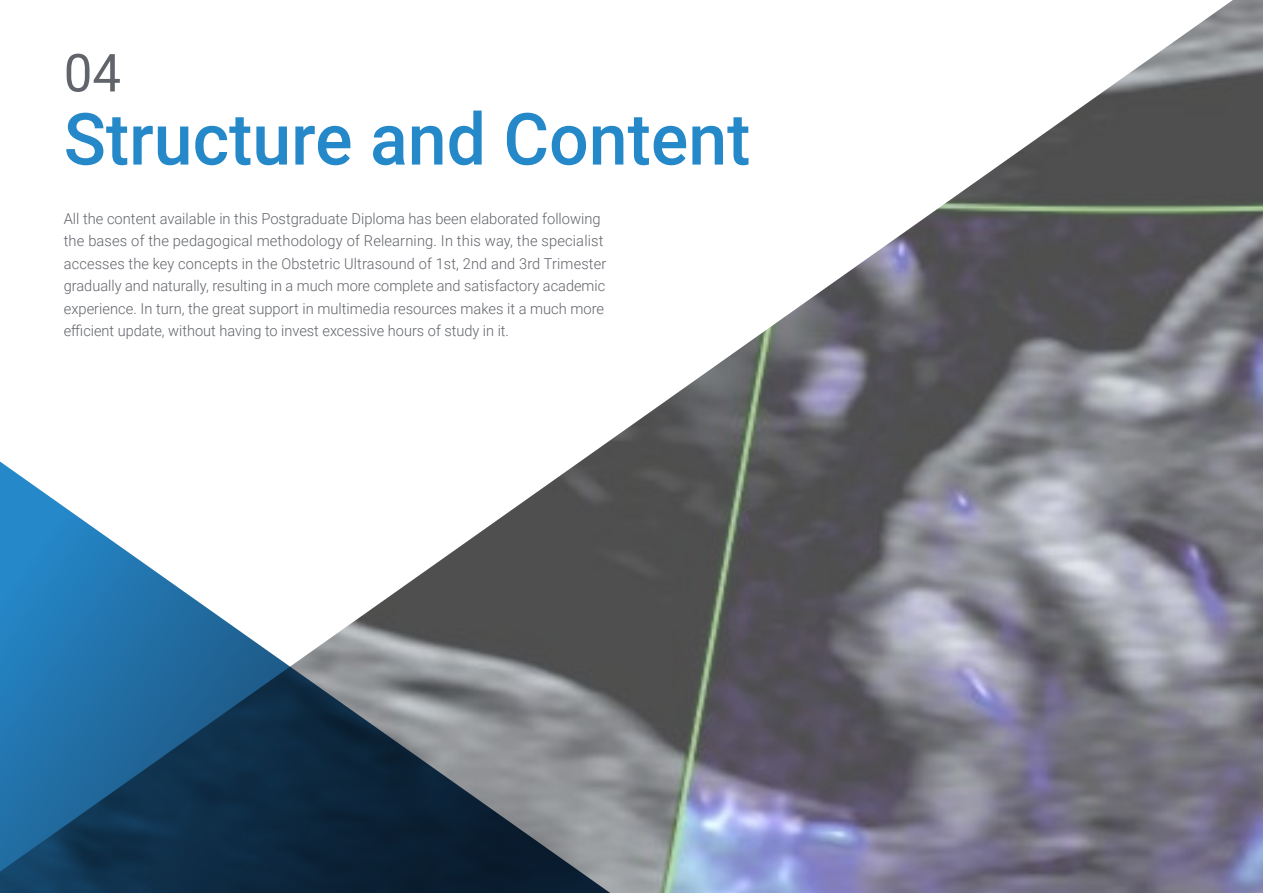
<style>
.page{position:relative;width:1263px;height:893px;background:#fff}
.page>*{position:absolute;margin:0;border:0;box-sizing:border-box;transform-origin:0 0}
.t1{font:500 72px "Roboto";color:#2488c9}
.t2{font:52.5px "Roboto";color:#61646a}
.t3{font:300 15px/22.5px "Roboto";color:#61646a}
</style>
<div class="page">
<img style="left:602px;top:0;width:661px;height:893px">
<svg style="left:0;top:446px;width:640px;height:447px"></svg>
<h2 class="t2" style="left:64px;top:36px;width:59px">04</h2>
<h1 class="t1" style="left:64px;top:89px;width:688px">Structure and Content</h1>
<p class="t3" style="left:64px;top:207px;width:544px">All the content available in this Postgraduate Diploma has been elaborated following the bases of the pedagogical methodology of Relearning. In this way, the specialist accesses the key concepts in the Obstetric Ultrasound of 1st, 2nd and 3rd Trimester gradually and naturally, resulting in a much more complete and satisfactory academic experience. In turn, the great support in multimedia resources makes it a much more efficient update, without having to invest excessive hours of study in it.</p>
</div>
